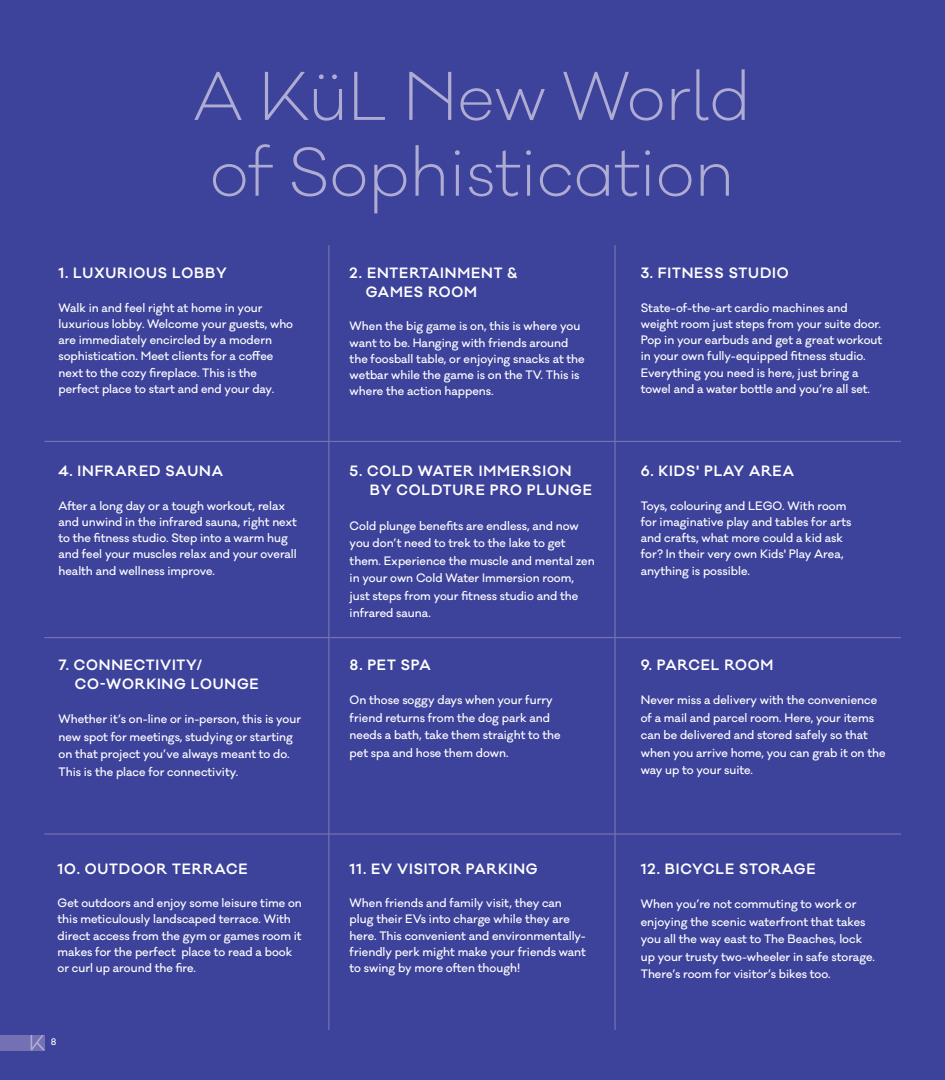
<style>
.page{position:relative;width:945px;height:1080px;background:#3d429b}
.page>*{position:absolute;margin:0;border:0;box-sizing:border-box;transform-origin:0 0}
.t1{font:300 63.25px/75.9px "Galano Classic Alt";color:#afacd4}
.t2{font:600 13.75px/18.8px "Galano Classic";letter-spacing:.06em;color:#fff}
.t3{font:500 11.25px/16.2px "Galano Classic";color:#fff}
.t4{font:500 8.75px "Galano Classic Alt";color:#fff}
</style>
<div class="page">
<div style="left:0;top:1035px;width:45px;height:15px;background:#7470b4"></div>
<svg style="left:31px;top:1035px;width:14px;height:15px"></svg>
<hr style="left:328px;top:245px;width:1px;height:785px;background:#7470b4">
<hr style="left:614px;top:245px;width:2px;height:785px;background:#7470b4">
<hr style="left:44px;top:441px;width:857px;height:1px;background:#7470b4">
<hr style="left:44px;top:637px;width:857px;height:1px;background:#7470b4">
<hr style="left:44px;top:833px;width:857px;height:2px;background:#7470b4">
<p class="t1" style="left:193px;top:60px;width:559px">A KüL New World of Sophistication</p>
<p class="t2" style="left:58px;top:264px;width:170px">1. LUXURIOUS LOBBY</p>
<p class="t3" style="left:58px;top:299px;width:236px">Walk in and feel right at home in your luxurious lobby. Welcome your guests, who are immediately encircled by a modern sophistication. Meet clients for a coffee next to the cozy fireplace. This is the perfect place to start and end your day.</p>
<p class="t2" style="left:58px;top:462px;width:166px">4. INFRARED SAUNA</p>
<p class="t3" style="left:58px;top:497px;width:240px">After a long day or a tough workout, relax and unwind in the infrared sauna, right next to the fitness studio. Step into a warm hug and feel your muscles relax and your overall health and wellness improve.</p>
<p class="t2" style="left:75px;top:656px;width:186px;text-indent:-16px">7. CONNECTIVITY/<br>CO-WORKING LOUNGE</p>
<p class="t3" style="left:58px;top:710px;width:244px;line-height:17.5px">Whether it’s on-line or in-person, this is your new spot for meetings, studying or starting on that project you’ve always meant to do.<br>This is the place for connectivity.</p>
<p class="t2" style="left:58px;top:860px;width:192px">10. OUTDOOR TERRACE</p>
<p class="t3" style="left:58px;top:895px;width:246px">Get outdoors and enjoy some leisure time on this meticulously landscaped terrace. With direct access from the gym or games room it makes for the perfect place to read a book or curl up around the fire.</p>
<p class="t4" style="left:51px;top:1036px;width:7px">8</p>
<p class="t2" style="left:366px;top:264px;width:153px;text-indent:-16px">2. ENTERTAINMENT &amp;<br>GAMES ROOM</p>
<p class="t3" style="left:350px;top:318px;width:237px">When the big game is on, this is where you want to be. Hanging with friends around the foosball table, or enjoying snacks at the wetbar while the game is on the TV. This is where the action happens.</p>
<p class="t2" style="left:370px;top:462px;width:224px;text-indent:-20px">5. COLD WATER IMMERSION<br>BY COLDTURE PRO PLUNGE</p>
<p class="t3" style="left:350px;top:517px;width:247px;line-height:17.5px">Cold plunge benefits are endless, and now you don’t need to trek to the lake to get them. Experience the muscle and mental zen in your own Cold Water Immersion room, just steps from your fitness studio and the infrared sauna.</p>
<p class="t2" style="left:350px;top:656px;width:83px">8. PET SPA</p>
<p class="t3" style="left:350px;top:692px;width:213px;line-height:17.5px">On those soggy days when your furry friend returns from the dog park and needs a bath, take them straight to the pet spa and hose them down.</p>
<p class="t2" style="left:350px;top:860px;width:190px">11. EV VISITOR PARKING</p>
<p class="t3" style="left:350px;top:895px;width:238px">When friends and family visit, they can plug their EVs into charge while they are here. This convenient and environmentally&shy;friendly perk might make your friends want to swing by more often though!</p>
<p class="t2" style="left:641px;top:264px;width:149px">3. FITNESS STUDIO</p>
<p class="t3" style="left:641px;top:299px;width:243px">State-of-the-art cardio machines and weight room just steps from your suite door.<br>Pop in your earbuds and get a great workout in your own fully-equipped fitness studio.<br>Everything you need is here, just bring a towel and a water bottle and you’re all set.</p>
<p class="t2" style="left:641px;top:462px;width:155px">6. KIDS' PLAY AREA</p>
<p class="t3" style="left:641px;top:497px;width:212px">Toys, colouring and LEGO. With room for imaginative play and tables for arts and crafts, what more could a kid ask for? In their very own Kids' Play Area, anything is possible.</p>
<p class="t2" style="left:641px;top:656px;width:134px">9. PARCEL ROOM</p>
<p class="t3" style="left:641px;top:692px;width:246px;line-height:17.5px">Never miss a delivery with the convenience of a mail and parcel room. Here, your items can be delivered and stored safely so that when you arrive home, you can grab it on the way up to your suite.</p>
<p class="t2" style="left:641px;top:860px;width:176px">12. BICYCLE STORAGE</p>
<p class="t3" style="left:641px;top:896px;width:236px;line-height:17.5px">When you’re not commuting to work or enjoying the scenic waterfront that takes you all the way east to The Beaches, lock up your trusty two-wheeler in safe storage.<br>There’s room for visitor’s bikes too.</p>
</div>
